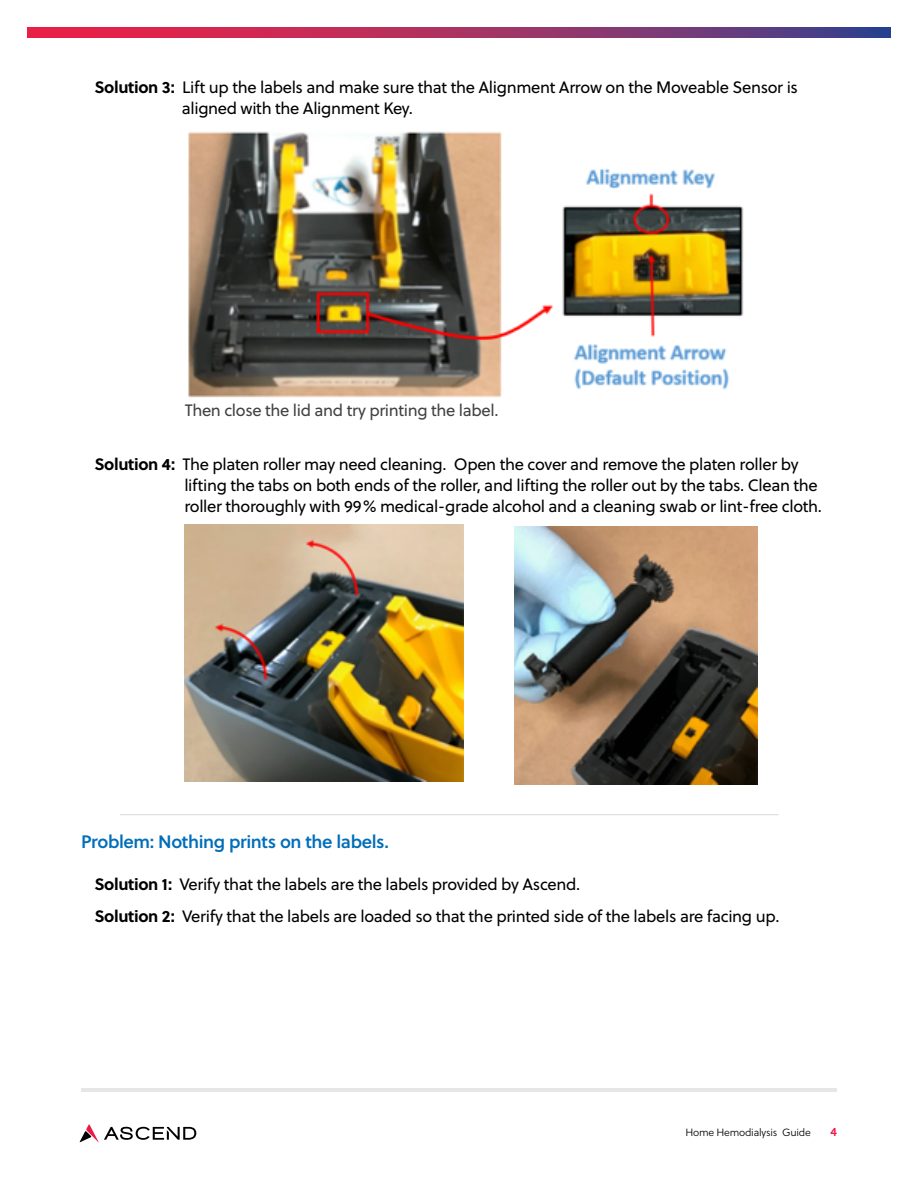
<style>
.page{position:relative;width:918px;height:1188px;background:#fff}
.page>*{position:absolute;margin:0;border:0;box-sizing:border-box;transform-origin:0 0}
.t1{font:18px "Soleil Sb";letter-spacing:-.02em;color:#006eb9}
.t2{font:16.5px/21px "Soleil";letter-spacing:-.02em;color:#000}
.t3{font:16.5px "Soleil";letter-spacing:-.02em;color:#414042}
.t4{font:12px "Soleil Sb";color:#ed1844}
.t5{font:10.5px "Soleil Lt";letter-spacing:-.02em;color:#000}
.s1{font-weight:700}
</style>
<div class="page">
<svg style="left:80px;top:1124px;width:116px;height:18px"></svg>
<hr style="left:81px;top:1089px;width:756px;height:3px;background:#e6e7e5">
<svg style="left:27px;top:27px;width:864px;height:11px;background:#a13164"></svg>
<img style="left:188px;top:131px;width:556px;height:267px">
<img style="left:184px;top:525px;width:279px;height:256px">
<img style="left:514px;top:526px;width:244px;height:258px">
<hr style="left:120px;top:814px;width:658px;height:1px;background:#d7d8d6">
<p class="t2" style="left:182px;top:77px;width:618px;text-indent:-87px"><span class="s1">Solution 3:</span> Lift up the labels and make sure that the Alignment Arrow on the Moveable Sensor is aligned with the Alignment Key.</p>
<p class="t3" style="left:185px;top:398px;width:315px">Then close the lid and try printing the label.</p>
<p class="t2" style="left:184px;top:453px;width:639px;text-indent:-90px"><span class="s1">Solution 4:</span> The platen roller may need cleaning. Open the cover and remove the platen roller by lifting the tabs on both ends of the roller, and lifting the roller out by the tabs. Clean the roller thoroughly with 99% medical-grade alcohol and a cleaning swab or lint-free cloth.</p>
<p class="t1" style="left:81px;top:828px;width:309px">Problem: Nothing prints on the labels.</p>
<p class="t2" style="left:94px;top:868px;width:686px;line-height:31.8px"><span class="s1">Solution 1:</span> Verify that the labels are the labels provided by Ascend.<br><span class="s1">Solution 2:</span> Verify that the labels are loaded so that the printed side of the labels are facing up.</p>
<p class="t5" style="left:685px;top:1125px;width:127px">Home Hemodialysis Guide</p>
<p class="t4" style="left:830px;top:1123px;width:8px">4</p>
</div>
